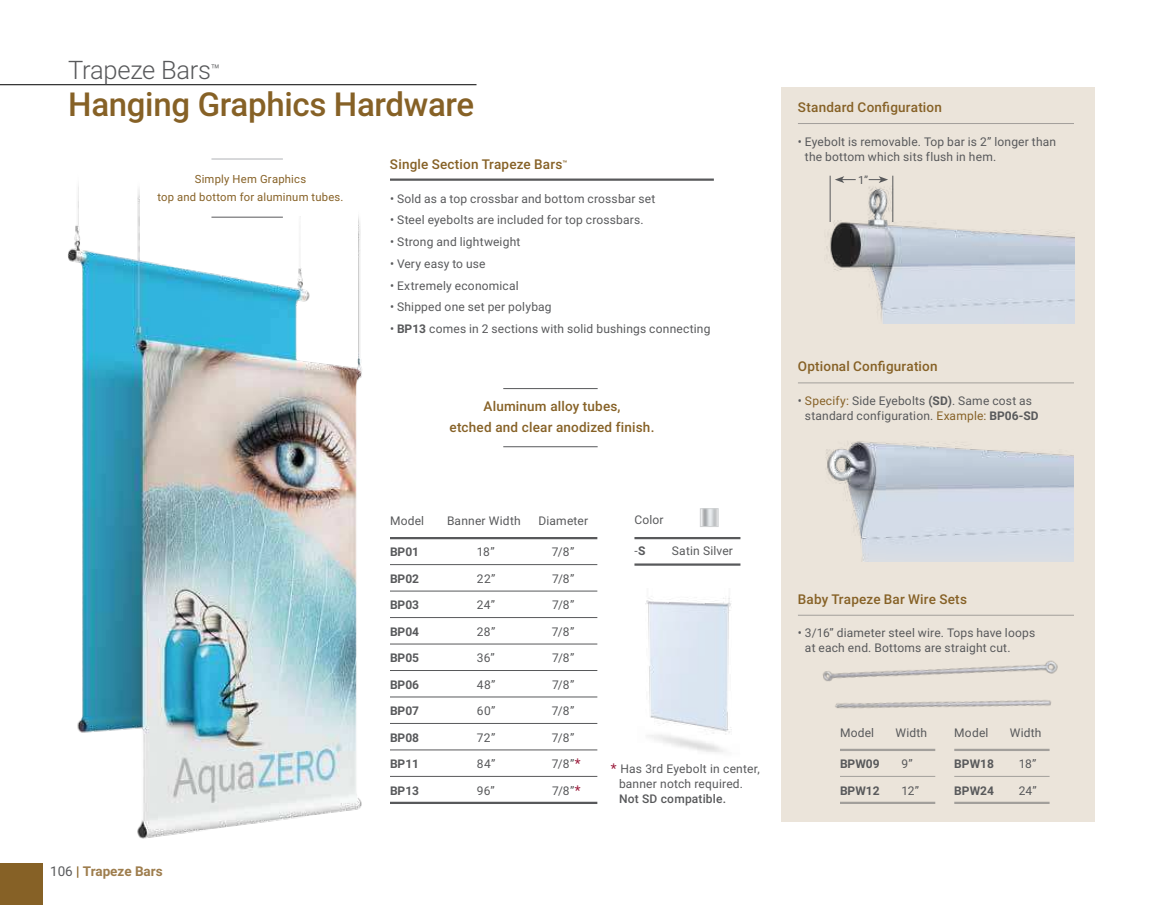
<style>
.page{position:relative;width:1161px;height:905px;background:#fff}
.page>*{position:absolute;margin:0;border:0;box-sizing:border-box;transform-origin:0 0}
.t1{font:500 33px "Roboto";letter-spacing:-.01em;color:#866126}
.t2{font:300 25.5px "Roboto";letter-spacing:-.01em;color:#58595b}
.t3{font:500 13.5px/20.7px "Roboto";letter-spacing:.015em;color:#866126;text-align:center}
.t4{font:700 13.5px "Roboto";color:#9e7d4d}
.t5{font:12px/15px "Roboto";letter-spacing:.015em;color:#58595b}
.t6{font:700 12px "Roboto";color:#58595b}
.t7{font:500 12px "Roboto";letter-spacing:.02em;color:#58595b}
.t8{font:11.25px/18px "Roboto";letter-spacing:.02em;color:#866126;text-align:center}
.t9{font:11.25px "Roboto";color:#58595b}
.s1{font-weight:700}
.s2{font-weight:400;color:#58595b}
.s3{color:#866126}
.s4{font-size:13.5px;color:#9b1b3c}
</style>
<div class="page">
<hr style="left:390px;top:537px;width:207px;height:2px;background:#58595b">
<hr style="left:390px;top:564px;width:207px;height:1px;background:#58595b">
<hr style="left:390px;top:590px;width:207px;height:1px;background:#58595b">
<hr style="left:390px;top:617px;width:207px;height:1px;background:#58595b">
<hr style="left:390px;top:643px;width:207px;height:1px;background:#58595b">
<hr style="left:390px;top:670px;width:207px;height:1px;background:#58595b">
<hr style="left:390px;top:696px;width:207px;height:1px;background:#58595b">
<hr style="left:390px;top:723px;width:207px;height:1px;background:#58595b">
<hr style="left:390px;top:749px;width:207px;height:1px;background:#58595b">
<hr style="left:390px;top:776px;width:207px;height:1px;background:#58595b">
<hr style="left:390px;top:801px;width:207px;height:3px;background:#58595b">
<div style="left:781px;top:87px;width:313px;height:734px;background:#ebe4da"></div>
<img style="left:67px;top:185px;width:354px;height:654px">
<div style="left:149px;top:159px;width:203px;height:57px;background:#fff"></div>
<hr style="left:0;top:84px;width:477px;height:1px;background:#000">
<div style="left:0;top:863px;width:43px;height:41px;background:#866126"></div>
<hr style="left:390px;top:178px;width:324px;height:3px;background:#58595b">
<img style="left:702px;top:510px;width:15px;height:15px">
<div style="left:700px;top:508px;width:19px;height:19px;border:1px solid #d1d3d4"></div>
<hr style="left:634px;top:537px;width:106px;height:2px;background:#58595b">
<hr style="left:634px;top:563px;width:106px;height:2px;background:#58595b">
<hr style="left:211px;top:159px;width:72px;height:1px;background:#58595b">
<hr style="left:211px;top:217px;width:72px;height:1px;background:#58595b">
<hr style="left:503px;top:388px;width:95px;height:1px;background:#58595b">
<hr style="left:503px;top:446px;width:95px;height:1px;background:#58595b">
<hr style="left:798px;top:123px;width:276px;height:1px;background:#58595b">
<hr style="left:892px;top:176px;width:1px;height:46px;background:#58595b">
<hr style="left:830px;top:176px;width:1px;height:46px;background:#58595b">
<img style="left:826px;top:177px;width:248px;height:146px">
<svg style="left:869px;top:176px;width:19px;height:7px"></svg>
<svg style="left:835px;top:176px;width:21px;height:7px"></svg>
<hr style="left:798px;top:382px;width:276px;height:1px;background:#58595b">
<img style="left:826px;top:441px;width:248px;height:120px">
<img style="left:645px;top:598px;width:87px;height:154px">
<img style="left:822px;top:660px;width:236px;height:49px">
<hr style="left:798px;top:615px;width:276px;height:1px;background:#58595b">
<hr style="left:954px;top:748px;width:96px;height:3px;background:#58595b">
<hr style="left:954px;top:776px;width:96px;height:1px;background:#58595b">
<hr style="left:954px;top:801px;width:96px;height:3px;background:#58595b">
<hr style="left:840px;top:748px;width:95px;height:3px;background:#58595b">
<hr style="left:840px;top:776px;width:95px;height:1px;background:#58595b">
<hr style="left:840px;top:801px;width:95px;height:3px;background:#58595b">
<h2 class="t2" style="left:68px;top:61px;width:153px">Trapeze Bars<sup>™</sup></h2>
<h1 class="t1" style="left:68px;top:91px;width:407px">Hanging Graphics Hardware</h1>
<p class="t3" style="left:390px;top:155px;width:179px">Single Section Trapeze Bars<sup>™</sup></p>
<p class="t5" style="left:390px;top:192px;width:267px">• Sold as a top crossbar and bottom crossbar set</p>
<p class="t5" style="left:390px;top:213px;width:255px">• Steel eyebolts are included for top crossbars.</p>
<p class="t5" style="left:390px;top:235px;width:132px">• Strong and lightweight</p>
<p class="t5" style="left:390px;top:257px;width:97px">• Very easy to use</p>
<p class="t5" style="left:390px;top:279px;width:130px">• Extremely economical</p>
<p class="t5" style="left:390px;top:300px;width:163px">• Shipped one set per polybag</p>
<p class="t5" style="left:390px;top:322px;width:322px">• <span class="s1">BP13</span> comes in 2 sections with solid bushings connecting</p>
<p class="t8" style="left:157px;top:170px;width:188px">Simply Hem Graphics<br>top and bottom for aluminum tubes.</p>
<p class="t3" style="left:450px;top:397px;width:206px">Aluminum alloy tubes,<br>etched and clear anodized finish.</p>
<p class="t4" style="left:50px;top:865px;width:114px"><span class="s2">106</span> <span class="s3">|</span> Trapeze Bars</p>
<p class="t5" style="left:390px;top:514px;width:36px">Model</p>
<p class="t5" style="left:447px;top:514px;width:75px">Banner Width</p>
<p class="t5" style="left:539px;top:514px;width:51px">Diameter</p>
<p class="t6" style="left:390px;top:547px;width:31px">BP01</p>
<p class="t5" style="left:477px;top:545px;width:19px">18”</p>
<p class="t5" style="left:552px;top:545px;width:24px">7/8”</p>
<p class="t6" style="left:390px;top:573px;width:31px">BP02</p>
<p class="t5" style="left:477px;top:572px;width:20px">22”</p>
<p class="t5" style="left:552px;top:572px;width:24px">7/8”</p>
<p class="t6" style="left:390px;top:600px;width:31px">BP03</p>
<p class="t5" style="left:477px;top:598px;width:20px">24”</p>
<p class="t5" style="left:552px;top:598px;width:24px">7/8”</p>
<p class="t6" style="left:390px;top:626px;width:31px">BP04</p>
<p class="t5" style="left:477px;top:625px;width:20px">28”</p>
<p class="t5" style="left:552px;top:625px;width:24px">7/8”</p>
<p class="t6" style="left:390px;top:652px;width:31px">BP05</p>
<p class="t5" style="left:477px;top:651px;width:19px">36”</p>
<p class="t5" style="left:552px;top:651px;width:24px">7/8”</p>
<p class="t6" style="left:390px;top:679px;width:31px">BP06</p>
<p class="t5" style="left:477px;top:678px;width:20px">48”</p>
<p class="t5" style="left:552px;top:678px;width:24px">7/8”</p>
<p class="t6" style="left:390px;top:705px;width:31px">BP07</p>
<p class="t5" style="left:477px;top:704px;width:20px">60”</p>
<p class="t5" style="left:552px;top:704px;width:24px">7/8”</p>
<p class="t6" style="left:390px;top:732px;width:31px">BP08</p>
<p class="t5" style="left:477px;top:730px;width:20px">72”</p>
<p class="t5" style="left:552px;top:730px;width:24px">7/8”</p>
<p class="t6" style="left:390px;top:758px;width:31px">BP11</p>
<p class="t5" style="left:477px;top:757px;width:20px">84”</p>
<p class="t5" style="left:552px;top:757px;width:30px">7/8”<span class="s4">*</span></p>
<p class="t6" style="left:390px;top:785px;width:31px">BP13</p>
<p class="t5" style="left:477px;top:783px;width:19px">96”</p>
<p class="t5" style="left:552px;top:783px;width:30px">7/8”<span class="s4">*</span></p>
<p class="t5" style="left:634px;top:513px;width:31px">Color</p>
<p class="t5" style="left:634px;top:544px;width:13px">-<span class="s1">S</span></p>
<p class="t5" style="left:672px;top:544px;width:63px">Satin Silver</p>
<p class="t5" style="left:619px;top:761px;width:142px;text-indent:-8px"><span class="s4">*</span> Has 3rd Eyebolt in center, banner notch required.</p>
<p class="t7" style="left:619px;top:793px;width:109px">Not SD compatible.</p>
<p class="t3" style="left:798px;top:96px;width:145px">Standard Configuration</p>
<p class="t5" style="left:805px;top:135px;width:253px;text-indent:-7px">• Eyebolt is removable. Top bar is 2” longer than the bottom which sits flush in hem.</p>
<p class="t9" style="left:858px;top:175px;width:12px">1”</p>
<p class="t3" style="left:798px;top:355px;width:141px">Optional Configuration</p>
<p class="t5" style="left:798px;top:394px;width:242px;text-align:center">• <span class="s3">Specify:</span> Side Eyebolts <span class="s1">(SD)</span>. Same cost as standard configuration. <span class="s3">Example:</span> <span class="s1">BP06-SD</span></p>
<p class="t3" style="left:798px;top:589px;width:171px">Baby Trapeze Bar Wire Sets</p>
<p class="t5" style="left:805px;top:626px;width:232px;text-indent:-7px">• 3/16” diameter steel wire. Tops have loops at each end. Bottoms are straight cut.</p>
<p class="t5" style="left:840px;top:726px;width:36px">Model</p>
<p class="t5" style="left:896px;top:726px;width:33px">Width</p>
<p class="t6" style="left:840px;top:758px;width:41px">BPW09</p>
<p class="t5" style="left:901px;top:757px;width:13px">9”</p>
<p class="t6" style="left:840px;top:785px;width:41px">BPW12</p>
<p class="t5" style="left:901px;top:783px;width:19px">12”</p>
<p class="t5" style="left:954px;top:726px;width:36px">Model</p>
<p class="t5" style="left:1010px;top:726px;width:33px">Width</p>
<p class="t6" style="left:954px;top:758px;width:41px">BPW18</p>
<p class="t5" style="left:1019px;top:757px;width:19px">18”</p>
<p class="t6" style="left:954px;top:785px;width:41px">BPW24</p>
<p class="t5" style="left:1019px;top:783px;width:20px">24”</p>
</div>
